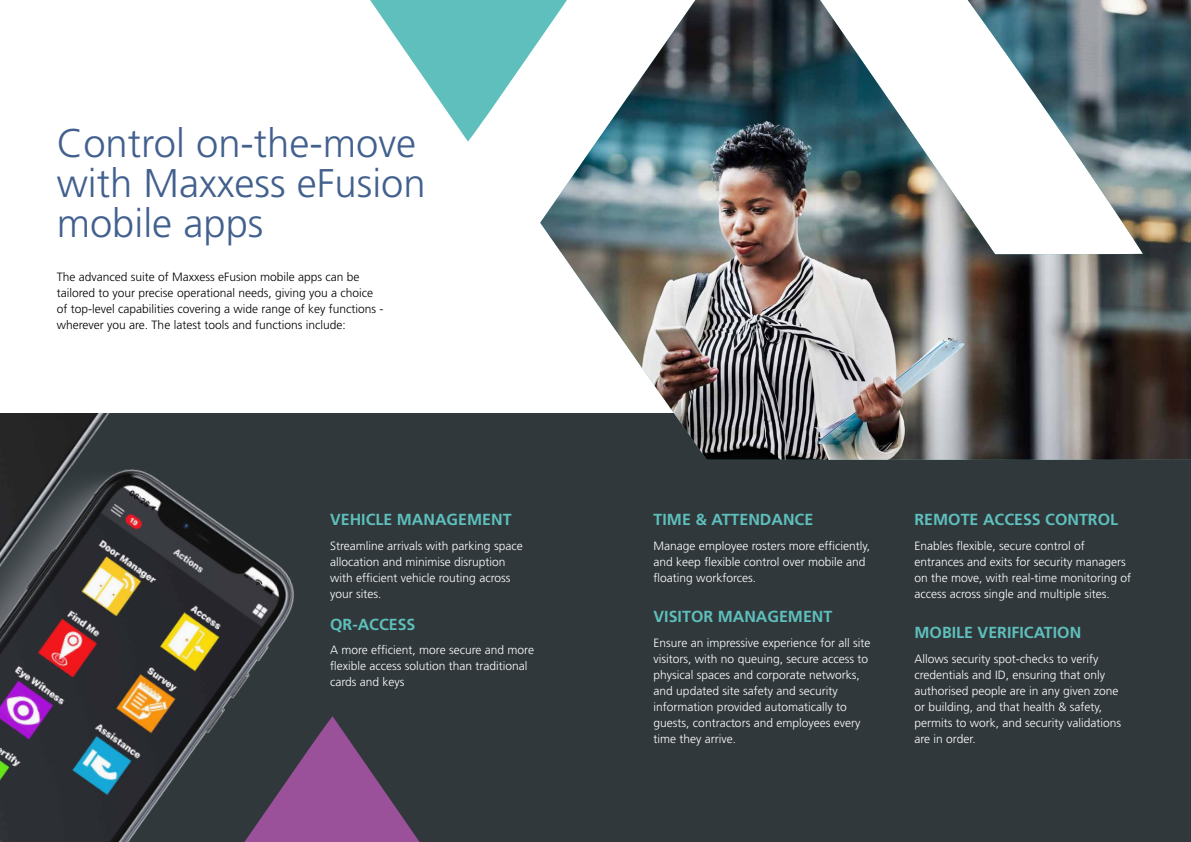
<style>
.page{position:relative;width:1191px;height:842px;background:#fff}
.page>*{position:absolute;margin:0;border:0;box-sizing:border-box;transform-origin:0 0}
.t1{font:300 40px/40px "Frutiger";color:#42608e}
.t2{font:700 16px "Frutiger";color:#5ebfbc}
.t3{font:300 12px/16px "Frutiger";color:#fff}
.t4{font:300 12px/16px "Frutiger";color:#000}
</style>
<div class="page">
<div style="left:0;top:414px;width:1191px;height:428px;background:#30383b"></div>
<img style="left:0;top:414px;width:295px;height:428px">
<svg style="left:370px;top:0;width:170px;height:141px;fill:#5ebfbc"></svg>
<svg style="left:115px;top:716px;width:305px;height:126px"></svg>
<img style="left:540px;top:0;width:651px;height:460px">
<h1 class="t1" style="left:57px;top:123px;width:370px">Control on-the-move with Maxxess eFusion mobile apps</h1>
<p class="t4" style="left:57px;top:269px;width:328px">The advanced suite of Maxxess eFusion mobile apps can be tailored to your precise operational needs, giving you a choice of top-level capabilities covering a wide range of key functions - wherever you are. The latest tools and functions include:</p>
<h2 class="t2" style="left:330px;top:510px;width:183px">VEHICLE MANAGEMENT</h2>
<p class="t3" style="left:330px;top:538px;width:194px">Streamline arrivals with parking space allocation and minimise disruption with efficient vehicle routing across your sites.</p>
<h2 class="t2" style="left:330px;top:615px;width:87px">QR-ACCESS</h2>
<p class="t3" style="left:330px;top:642px;width:205px">A more efficient, more secure and more flexible access solution than traditional cards and keys</p>
<h2 class="t2" style="left:653px;top:510px;width:161px">TIME &amp; ATTENDANCE</h2>
<p class="t3" style="left:653px;top:538px;width:218px">Manage employee rosters more efficiently, and keep flexible control over mobile and floating workforces.</p>
<h2 class="t2" style="left:653px;top:607px;width:180px">VISITOR MANAGEMENT</h2>
<p class="t3" style="left:653px;top:635px;width:218px">Ensure an impressive experience for all site visitors, with no queuing, secure access to physical spaces and corporate networks, and updated site safety and security information provided automatically to guests, contractors and employees every time they arrive.</p>
<h2 class="t2" style="left:914px;top:510px;width:205px">REMOTE ACCESS CONTROL</h2>
<p class="t3" style="left:914px;top:538px;width:218px">Enables flexible, secure control of entrances and exits for security managers on the move, with real-time monitoring of access across single and multiple sites.</p>
<h2 class="t2" style="left:914px;top:623px;width:168px">MOBILE VERIFICATION</h2>
<p class="t3" style="left:914px;top:651px;width:208px">Allows security spot-checks to verify credentials and ID, ensuring that only authorised people are in any given zone or building, and that health &amp; safety, permits to work, and security validations are in order.</p>
</div>
